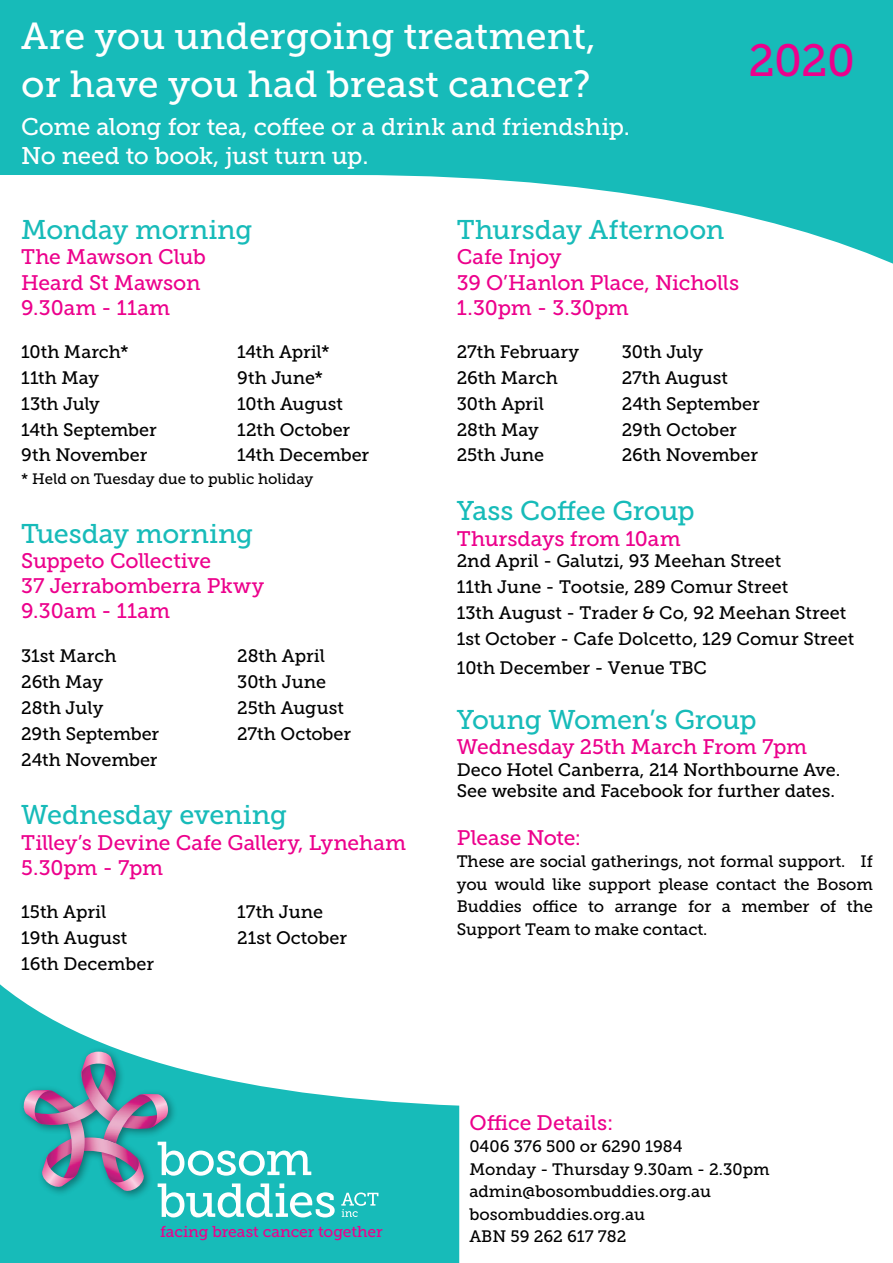
<style>
.page{position:relative;width:893px;height:1263px;background:#fff}
.page>*{position:absolute;margin:0;border:0;box-sizing:border-box;transform-origin:0 0}
.t1{font:45px "Museo Slab 500";color:#ec008c}
.t2{font:37.5px/48px "Museo Slab 500";color:#fff}
.t3{font:27px "Museo Slab 500";letter-spacing:-.01em;color:#17bbb9}
.t4{font:24px/28.8px "Museo Slab 500";letter-spacing:-.01em;color:#fff}
.t5{font:21px/25.2px "Museo Slab 500";letter-spacing:-.005em;color:#ec008c}
.t6{font:18px/25.8px "Museo Slab 500";color:#000}
.t7{font:18px "Museo Slab 500";letter-spacing:-.02em;color:#000}
.t8{font:16.5px/22.5px "Museo Slab 500";color:#000}
.t9{font:15.6px "Museo Slab 500";letter-spacing:-.01em;color:#ec008c}
.t10{font:15px "Museo Slab 500";letter-spacing:-.005em;color:#000}
</style>
<div class="page">
<svg style="left:0;top:984px;width:459px;height:279px;fill:#17bbb9"></svg>
<svg style="left:0;top:0;width:893px;height:264px;fill:#17bbb9"></svg>
<div style="left:18px;top:1046px;width:160px;height:155px;background:#000;opacity:.4"></div>
<img style="left:101px;top:1181px;width:7px;height:6px">
<img style="left:85px;top:1137px;width:57px;height:44px">
<img style="left:108px;top:1156px;width:36px;height:36px">
<img style="left:46px;top:1137px;width:10px;height:15px">
<img style="left:56px;top:1127px;width:29px;height:59px">
<img style="left:42px;top:1152px;width:36px;height:36px">
<img style="left:54px;top:1090px;width:23px;height:3px">
<img style="left:26px;top:1093px;width:76px;height:34px">
<img style="left:22px;top:1089px;width:32px;height:35px">
<img style="left:81px;top:1056px;width:46px;height:70px">
<img style="left:81px;top:1051px;width:35px;height:26px">
<img style="left:103px;top:1094px;width:60px;height:49px">
<img style="left:137px;top:1093px;width:31px;height:35px">
<svg style="left:158px;top:1142px;width:220px;height:75px"></svg>
<h2 class="t2" style="left:21px;top:13px;width:576px">Are you undergoing treatment, or have you had breast cancer?</h2>
<h3 class="t4" style="left:21px;top:112px;width:610px">Come along for tea, coffee or a drink and friendship.<br>No need to book, just turn up.</h3>
<h1 class="t1" style="left:748px;top:36px;width:108px">2020</h1>
<h3 class="t3" style="left:21px;top:215px;width:233px">Monday morning</h3>
<p class="t5" style="left:21px;top:245px;width:186px">The Mawson Club<br>Heard St Mawson<br>9.30am - 11am</p>
<p class="t6" style="left:21px;top:339px;width:109px">10th March*</p>
<p class="t6" style="left:237px;top:339px;width:94px">14th April*</p>
<p class="t6" style="left:21px;top:365px;width:79px">11th May</p>
<p class="t6" style="left:237px;top:365px;width:87px">9th June*</p>
<p class="t7" style="left:21px;top:393px;width:80px">13th July</p>
<p class="t6" style="left:237px;top:391px;width:107px">10th August</p>
<p class="t6" style="left:21px;top:417px;width:137px">14th September</p>
<p class="t6" style="left:237px;top:417px;width:114px">12th October</p>
<p class="t6" style="left:21px;top:442px;width:128px">9th November</p>
<p class="t6" style="left:237px;top:442px;width:133px">14th December</p>
<p class="t10" style="left:21px;top:470px;width:294px">* Held on Tuesday due to public holiday</p>
<h3 class="t3" style="left:21px;top:518px;width:233px">Tuesday morning</h3>
<p class="t5" style="left:21px;top:548px;width:244px">Suppeto Collective<br>37 Jerrabomberra Pkwy<br>9.30am - 11am</p>
<p class="t6" style="left:21px;top:643px;width:97px">31st March</p>
<p class="t6" style="left:237px;top:643px;width:89px">28th April</p>
<p class="t6" style="left:21px;top:669px;width:83px">26th May</p>
<p class="t6" style="left:237px;top:669px;width:90px">30th June</p>
<p class="t6" style="left:21px;top:695px;width:84px">28th July</p>
<p class="t6" style="left:237px;top:695px;width:108px">25th August</p>
<p class="t6" style="left:21px;top:721px;width:140px">29th September</p>
<p class="t6" style="left:237px;top:721px;width:115px">27th October</p>
<p class="t6" style="left:21px;top:746px;width:138px">24th November</p>
<h3 class="t3" style="left:21px;top:800px;width:267px">Wednesday evening</h3>
<p class="t5" style="left:21px;top:830px;width:386px">Tilley’s Devine Cafe Gallery, Lyneham<br>5.30pm - 7pm</p>
<p class="t6" style="left:21px;top:899px;width:87px">15th April</p>
<p class="t6" style="left:237px;top:899px;width:87px">17th June</p>
<p class="t6" style="left:21px;top:925px;width:107px">19th August</p>
<p class="t6" style="left:237px;top:925px;width:111px">21st October</p>
<p class="t6" style="left:21px;top:951px;width:134px">16th December</p>
<h3 class="t3" style="left:457px;top:215px;width:269px">Thursday Afternoon</h3>
<p class="t5" style="left:457px;top:245px;width:284px">Cafe Injoy<br>39 O’Hanlon Place, Nicholls<br>1.30pm - 3.30pm</p>
<p class="t6" style="left:457px;top:339px;width:124px">27th February</p>
<p class="t6" style="left:622px;top:339px;width:83px">30th July</p>
<p class="t6" style="left:457px;top:365px;width:103px">26th March</p>
<p class="t6" style="left:622px;top:365px;width:108px">27th August</p>
<p class="t6" style="left:457px;top:391px;width:89px">30th April</p>
<p class="t6" style="left:622px;top:391px;width:139px">24th September</p>
<p class="t6" style="left:457px;top:417px;width:84px">28th May</p>
<p class="t6" style="left:622px;top:417px;width:116px">29th October</p>
<p class="t6" style="left:457px;top:442px;width:89px">25th June</p>
<p class="t6" style="left:622px;top:442px;width:138px">26th November</p>
<h3 class="t3" style="left:457px;top:496px;width:240px">Yass Coffee Group</h3>
<p class="t5" style="left:457px;top:526px;width:225px">Thursdays from 10am</p>
<p class="t6" style="left:457px;top:548px;width:399px">2nd April - Galutzi, 93 Meehan Street<br>11th June - Tootsie, 289 Comur Street<br>13th August - Trader &amp; Co, 92 Meehan Street 1st October - Cafe Dolcetto, 129 Comur Street</p>
<p class="t6" style="left:457px;top:655px;width:252px">10th December - Venue TBC</p>
<h3 class="t3" style="left:457px;top:704px;width:301px">Young Women’s Group</h3>
<p class="t5" style="left:457px;top:734px;width:352px">Wednesday 25th March From 7pm</p>
<p class="t6" style="left:457px;top:759px;width:385px;line-height:21.6px">Deco Hotel Canberra, 214 Northbourne Ave.<br>See website and Facebook for further dates.</p>
<p class="t5" style="left:457px;top:825px;width:126px">Please Note:</p>
<p class="t8" style="left:457px;top:850px;width:418px;text-align:justify">These are social gatherings, not formal support. If you would like support please contact the Bosom Buddies office to arrange for a member of the Support Team to make contact.</p>
<p class="t9" style="left:160px;top:1223px;width:224px">facing breast cancer together</p>
<p class="t5" style="left:469px;top:1110px;width:146px">Office Details:</p>
<p class="t8" style="left:469px;top:1135px;width:302px">0406 376 500 or 6290 1984<br>Monday - Thursday 9.30am - 2.30pm admin@bosombuddies.org.au bosombuddies.org.au<br>ABN 59 262 617 782</p>
</div>
